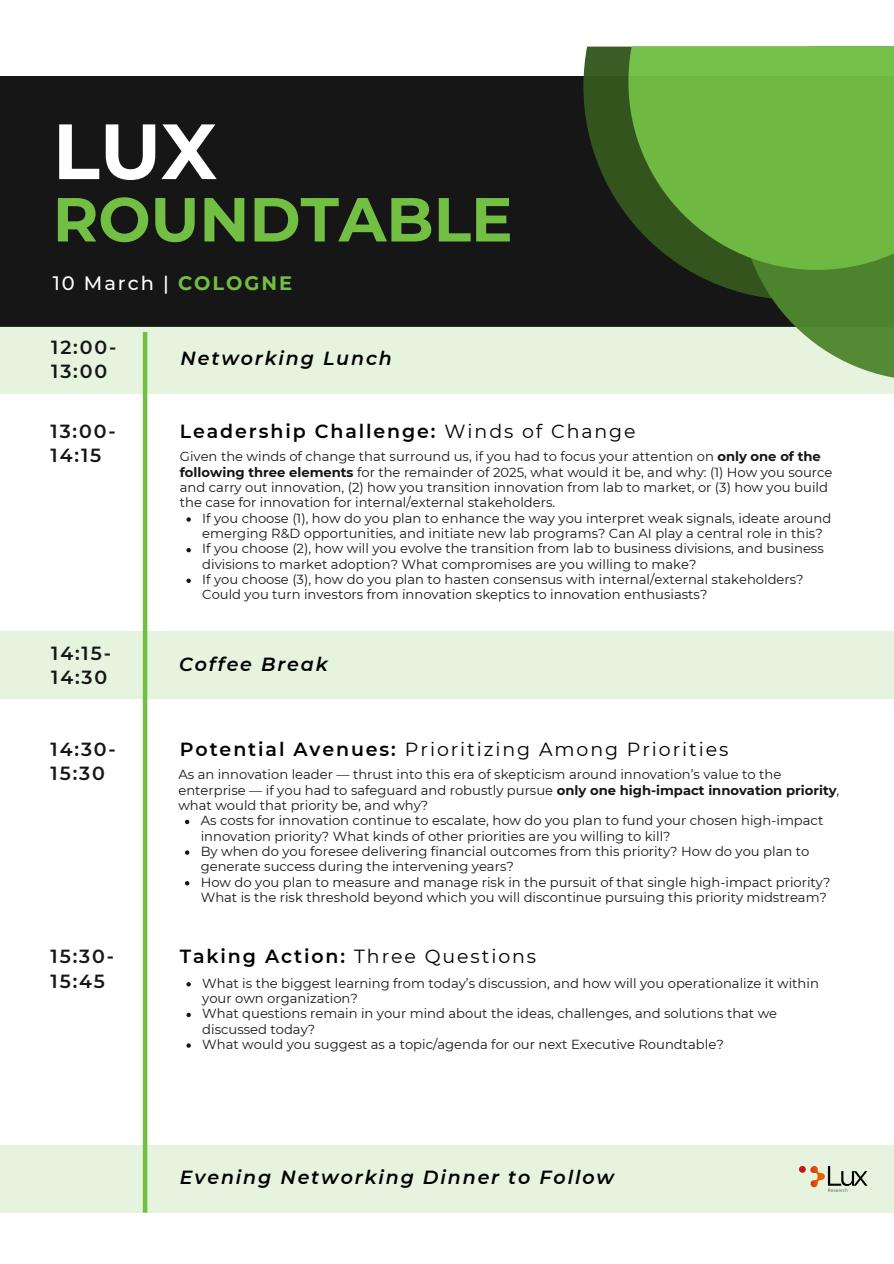
<style>
.page{position:relative;width:894px;height:1264px;background:#fff}
.page>*{position:absolute;margin:0;border:0;box-sizing:border-box;transform-origin:0 0}
.t1{font:700 78px "Montserrat";color:#fff}
.t2{font:700 62.1px "Montserrat";color:#72bf44}
.t3{font:500 19.35px "Montserrat";letter-spacing:.1em;color:#fff}
.t4{font:18.9px "Montserrat";letter-spacing:.1em;color:#000}
.t5{font:italic 600 18.9px "Montserrat";letter-spacing:.1em;color:#000}
.t6{font:600 18.9px "Montserrat";letter-spacing:.1em;color:#161616}
.t7{font:600 18.9px "Montserrat";letter-spacing:.1em;color:#000}
.t8{font:13.2px/15.3px "Montserrat";color:#161616}
.s1{font-weight:700;color:#72bf44}
.s2{font-weight:400}
.s3{font-weight:700}
.s4{font-weight:600}
</style>
<div class="page">
<div style="left:0;top:76px;width:893px;height:250px;background:#161616"></div>
<hr style="left:143px;top:332px;width:4px;height:880px;background:#72bf44">
<svg style="left:186px;top:517px;width:5px;height:4px"></svg>
<svg style="left:186px;top:548px;width:5px;height:4px"></svg>
<svg style="left:186px;top:578px;width:5px;height:5px"></svg>
<svg style="left:185px;top:819px;width:4px;height:5px"></svg>
<svg style="left:185px;top:850px;width:4px;height:4px"></svg>
<svg style="left:185px;top:881px;width:4px;height:4px"></svg>
<div style="left:0;top:631px;width:893px;height:68px;background:#e6f3de"></div>
<svg style="left:186px;top:982px;width:5px;height:4px"></svg>
<svg style="left:186px;top:1012px;width:5px;height:5px"></svg>
<svg style="left:186px;top:1043px;width:5px;height:4px"></svg>
<div style="left:0;top:326px;width:893px;height:67px;background:#e6f3de"></div>
<svg style="left:583px;top:47px;width:156px;height:245px"></svg>
<svg style="left:739px;top:270px;width:154px;height:108px;fill:#4d832d"></svg>
<svg style="left:628px;top:47px;width:265px;height:223px;background:#67ab3d"></svg>
<div style="left:0;top:1145px;width:893px;height:67px;background:#e6f3de"></div>
<svg style="left:798px;top:1165px;width:7px;height:7px"></svg>
<svg style="left:810px;top:1165px;width:57px;height:26px"></svg>
<p class="t1" style="left:53px;top:103px;width:166px">LUX</p>
<p class="t2" style="left:53px;top:181px;width:461px">ROUNDTABLE</p>
<p class="t3" style="left:53px;top:271px;width:241px">10 March | <span class="s1">COLOGNE</span></p>
<p class="t6" style="left:51px;top:336px;width:67px">12:00-</p>
<p class="t6" style="left:51px;top:360px;width:57px">13:00</p>
<h1 class="t6" style="left:51px;top:420px;width:67px">13:00-</h1>
<p class="t6" style="left:51px;top:444px;width:52px">14:15</p>
<p class="t6" style="left:51px;top:641px;width:61px">14:15-</p>
<h2 class="t6" style="left:51px;top:665px;width:58px">14:30</h2>
<p class="t6" style="left:51px;top:737px;width:67px">14:30-</p>
<p class="t6" style="left:51px;top:762px;width:56px">15:30</p>
<p class="t6" style="left:51px;top:945px;width:65px">15:30-</p>
<p class="t6" style="left:51px;top:969px;width:56px">15:45</p>
<h2 class="t5" style="left:180px;top:347px;width:213px">Networking Lunch</h2>
<h2 class="t7" style="left:180px;top:420px;width:457px">Leadership Challenge: <span class="s2">Winds of Change</span></h2>
<p class="t8" style="left:180px;top:449px;width:654px">Given the winds of change that surround us, if you had to focus your attention on <span class="s3">only one of the following three elements</span> for the remainder of 2025, what would it be, and why: (1) How you source and carry out innovation, (2) how you transition innovation from lab to market, or (3) how you build the case for innovation for internal/external stakeholders.</p>
<p class="t8" style="left:202px;top:510px;width:630px">If you choose (1), how do you plan to enhance the way you interpret weak signals, ideate around emerging R&amp;D opportunities, and initiate new lab programs? Can AI play a central role in this?</p>
<p class="t8" style="left:202px;top:541px;width:623px">If you choose (2), how will you evolve the transition from lab to business divisions, and business divisions to market adoption? What compromises are you willing to make?</p>
<h2 class="t8" style="left:202px;top:571px;width:602px">If you choose (3), how do you plan to hasten consensus with internal/external stakeholders?<br>Could you turn investors from innovation skeptics to innovation enthusiasts?</h2>
<p class="t5" style="left:179px;top:652px;width:150px">Coffee Break</p>
<p class="t4" style="left:180px;top:737px;width:550px"><span class="s4">Potential Avenues:</span> Prioritizing Among Priorities</p>
<p class="t8" style="left:178px;top:766px;width:662px">As an innovation leader — thrust into this era of skepticism around innovation’s value to the enterprise — if you had to safeguard and robustly pursue <span class="s3">only one high-impact innovation priority</span>, what would that priority be, and why?</p>
<p class="t8" style="left:201px;top:812px;width:624px">As costs for innovation continue to escalate, how do you plan to fund your chosen high-impact innovation priority? What kinds of other priorities are you willing to kill?</p>
<p class="t8" style="left:201px;top:843px;width:610px">By when do you foresee delivering financial outcomes from this priority? How do you plan to generate success during the intervening years?</p>
<h2 class="t8" style="left:201px;top:874px;width:631px">How do you plan to measure and manage risk in the pursuit of that single high-impact priority?<br>What is the risk threshold beyond which you will discontinue pursuing this priority midstream?</h2>
<p class="t4" style="left:180px;top:945px;width:358px"><span class="s4">Taking Action:</span> Three Questions</p>
<p class="t8" style="left:202px;top:975px;width:618px">What is the biggest learning from today’s discussion, and how will you operationalize it within your own organization?</p>
<p class="t8" style="left:202px;top:1005px;width:576px">What questions remain in your mind about the ideas, challenges, and solutions that we discussed today?</p>
<p class="t8" style="left:202px;top:1036px;width:523px">What would you suggest as a topic/agenda for our next Executive Roundtable?</p>
<p class="t5" style="left:180px;top:1166px;width:435px">Evening Networking Dinner to Follow</p>
</div>
